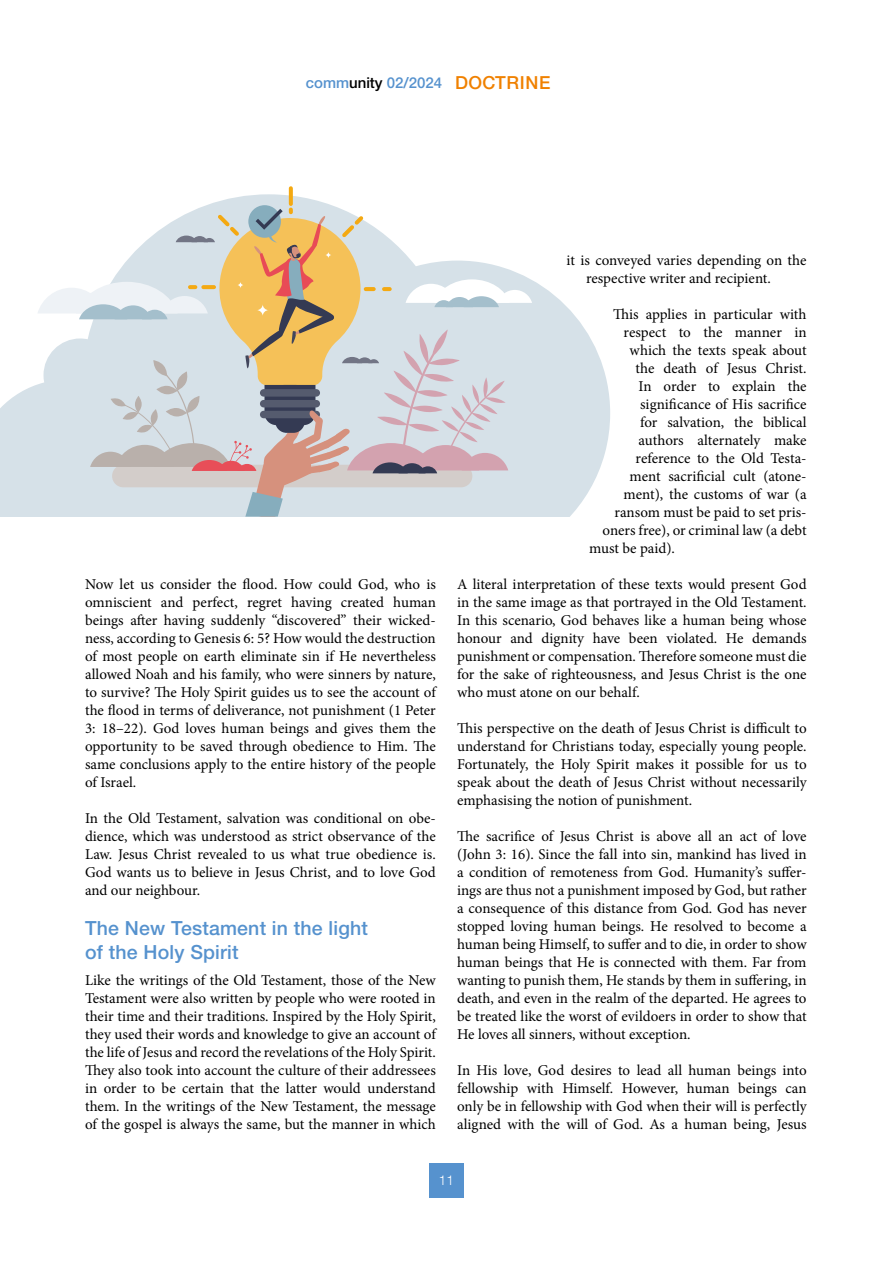
<style>
.page{position:relative;width:893px;height:1263px;background:#fff}
.page>*{position:absolute;margin:0;border:0;box-sizing:border-box;transform-origin:0 0}
.t1{font:500 19.5px/24px "Helvetica Neue LTW1 G";letter-spacing:.01em;color:#5692ce}
.t2{font:15px/18px "Minion Pro";letter-spacing:-.005em;color:#000;text-align:justify}
.t3{font:500 15px "Helvetica Neue LTW1 G";color:#5692ce}
.t4{font:300 13.5px "Helvetica Neue LTW1 G";color:#fff}
.s1{color:#000}
.s2{font-size:18px;color:#f08100}
</style>
<div class="page">
<div style="left:429px;top:1163px;width:34px;height:34px;background:#5692ce"></div>
<svg style="left:0;top:194px;width:610px;height:323px"></svg>
<svg style="left:289px;top:188px;width:4px;height:16px"></svg>
<svg style="left:37px;top:205px;width:495px;height:312px;background:#dad6d1"></svg>
<p class="t3" style="left:306px;top:74px;width:246px">comm<span class="s1">unity</span> 02/2024 <span class="s2">DOCTRINE</span></p>
<p class="t2" style="left:85px;top:575px;width:352px">Now let us consider the flood. How could God, who is omniscient and perfect, regret having created human beings after having suddenly “discovered” their wicked&shy;ness, according to Genesis 6: 5? How would the destruction of most people on earth eliminate sin if He nevertheless allowed Noah and his family, who were sinners by nature, to survive? The Holy Spirit guides us to see the account of the flood in terms of deliverance, not punishment (1 Peter 3: 18–22). God loves human beings and gives them the opportunity to be saved through obedience to Him. The same conclusions apply to the entire history of the people of Israel.</p>
<p class="t2" style="left:85px;top:809px;width:352px">In the Old Testament, salvation was conditional on obe&shy;dience, which was understood as strict observance of the Law. Jesus Christ revealed to us what true obedience is.<br>God wants us to believe in Jesus Christ, and to love God and our neighbour.</p>
<h1 class="t1" style="left:85px;top:916px;width:284px">The New Testament in the light of the Holy Spirit</h1>
<p class="t2" style="left:85px;top:971px;width:352px">Like the writings of the Old Testament, those of the New Testament were also written by people who were rooted in their time and their traditions. Inspired by the Holy Spirit, they used their words and knowledge to give an account of the life of Jesus and record the revelations of the Holy Spirit.<br>They also took into account the culture of their addressees in order to be certain that the latter would understand them. In the writings of the New Testament, the message of the gospel is always the same, but the manner in which</p>
<p class="t2" style="left:586px;top:251px;width:222px;text-indent:-20px">it is conveyed varies depending on the respective writer and recipient.</p>
<p class="t2" style="left:613px;top:305px;width:195px">This applies in particular with</p>
<p class="t2" style="left:624px;top:323px;width:185px">respect to the manner in</p>
<p class="t2" style="left:630px;top:341px;width:179px">which the texts speak about</p>
<p class="t2" style="left:636px;top:359px;width:172px">the death of Jesus Christ.</p>
<p class="t2" style="left:639px;top:377px;width:170px">In order to explain the</p>
<p class="t2" style="left:640px;top:395px;width:168px">significance of His sacrifice</p>
<p class="t2" style="left:640px;top:413px;width:168px">for salvation, the biblical</p>
<p class="t2" style="left:639px;top:431px;width:170px">authors alternately make</p>
<p class="t2" style="left:636px;top:449px;width:173px">reference to the Old Testa-</p>
<p class="t2" style="left:630px;top:467px;width:178px">ment sacrificial cult (atone-</p>
<p class="t2" style="left:624px;top:485px;width:184px">ment), the customs of war (a</p>
<p class="t2" style="left:615px;top:503px;width:193px">ransom must be paid to set pris-</p>
<p class="t2" style="left:603px;top:521px;width:206px">oners free), or criminal law (a debt</p>
<p class="t2" style="left:589px;top:539px;width:87px">must be paid).</p>
<p class="t2" style="left:457px;top:575px;width:351px">A literal interpretation of these texts would present God in the same image as that portrayed in the Old Testament.<br>In this scenario, God behaves like a human being whose honour and dignity have been violated. He demands punishment or compensation. Therefore someone must die for the sake of righteousness, and Jesus Christ is the one who must atone on our behalf.</p>
<p class="t2" style="left:457px;top:719px;width:351px">This perspective on the death of Jesus Christ is difficult to understand for Christians today, especially young people.<br>Fortunately, the Holy Spirit makes it possible for us to speak about the death of Jesus Christ without necessarily emphasising the notion of punishment.</p>
<p class="t2" style="left:457px;top:827px;width:351px">The sacrifice of Jesus Christ is above all an act of love (John 3: 16). Since the fall into sin, mankind has lived in a condition of remoteness from God. Humanity’s suffer&shy;ings are thus not a punishment imposed by God, but rather a consequence of this distance from God. God has never stopped loving human beings. He resolved to become a human being Himself, to suffer and to die, in order to show human beings that He is connected with them. Far from wanting to punish them, He stands by them in suffering, in death, and even in the realm of the departed. He agrees to be treated like the worst of evildoers in order to show that He loves all sinners, without exception.</p>
<p class="t2" style="left:457px;top:1061px;width:351px">In His love, God desires to lead all human beings into fellowship with Himself. However, human beings can only be in fellowship with God when their will is perfectly aligned with the will of God. As a human being, Jesus</p>
<p class="t4" style="left:439px;top:1172px;width:17px">11</p>
</div>
